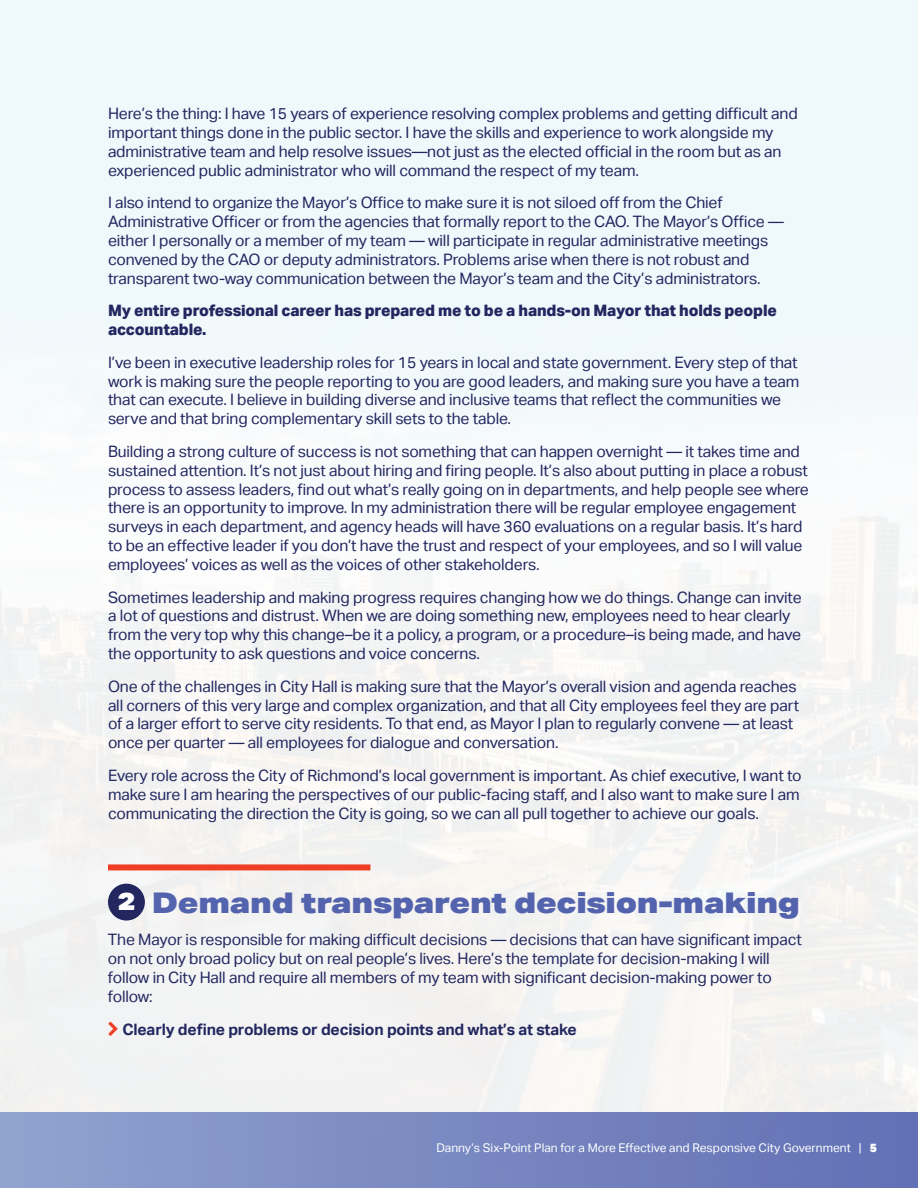
<style>
.page{position:relative;width:918px;height:1188px;background:#f2f8fb}
.page>*{position:absolute;margin:0;border:0;box-sizing:border-box;transform-origin:0 0}
.t1{font:900 28.5px "Aktiv Grotesk Ex";letter-spacing:-.01em;color:#5363ae}
.t2{font:15.75px/18.9px "Aktiv Grotesk";letter-spacing:-.01em;color:#222760}
.t3{font:800 15.75px/18.9px "Aktiv Grotesk";letter-spacing:-.01em;color:#222760}
.t4{font:700 15.75px "Aktiv Grotesk";letter-spacing:-.01em;color:#222760}
.t5{font:12px "Aktiv Grotesk";color:#fff}
.s1{font-size:24.75px;color:#fff}
.s2{font-weight:900}
</style>
<div class="page">
<div style="left:0;top:1112px;width:918px;height:76px;background:linear-gradient(to right,#91a3cf,#626fb4)"></div>
<div style="left:108px;top:864px;width:262px;height:6px;background:#ef3e23"></div>
<div style="left:108px;top:884px;width:37px;height:37px;background:#222760;border-radius:50%"></div>
<p class="t2" style="left:108px;top:104px;width:691px">Here’s the thing: I have 15 years of experience resolving complex problems and getting difficult and important things done in the public sector. I have the skills and experience to work alongside my administrative team and help resolve issues—not just as the elected official in the room but as an experienced public administrator who will command the respect of my team.</p>
<p class="t2" style="left:108px;top:193px;width:677px">I also intend to organize the Mayor’s Office to make sure it is not siloed off from the Chief Administrative Officer or from the agencies that formally report to the CAO. The Mayor’s Office — either I personally or a member of my team — will participate in regular administrative meetings convened by the CAO or deputy administrators. Problems arise when there is not robust and transparent two-way communication between the Mayor’s team and the City’s administrators.</p>
<p class="t3" style="left:108px;top:301px;width:670px">My entire professional career has prepared me to be a hands-on Mayor that holds people accountable.</p>
<p class="t2" style="left:108px;top:353px;width:693px">I’ve been in executive leadership roles for 15 years in local and state government. Every step of that work is making sure the people reporting to you are good leaders, and making sure you have a team that can execute. I believe in building diverse and inclusive teams that reflect the communities we serve and that bring complementary skill sets to the table.</p>
<p class="t2" style="left:108px;top:442px;width:702px">Building a strong culture of success is not something that can happen overnight — it takes time and sustained attention. It’s not just about hiring and firing people. It’s also about putting in place a robust process to assess leaders, find out what’s really going on in departments, and help people see where there is an opportunity to improve. In my administration there will be regular employee engagement surveys in each department, and agency heads will have 360 evaluations on a regular basis. It’s hard to be an effective leader if you don’t have the trust and respect of your employees, and so I will value employees’ voices as well as the voices of other stakeholders.</p>
<p class="t2" style="left:108px;top:588px;width:695px">Sometimes leadership and making progress requires changing how we do things. Change can invite a lot of questions and distrust. When we are doing something new, employees need to hear clearly from the very top why this change–be it a policy, a program, or a procedure–is being made, and have the opportunity to ask questions and voice concerns.</p>
<p class="t2" style="left:108px;top:677px;width:693px">One of the challenges in City Hall is making sure that the Mayor’s overall vision and agenda reaches all corners of this very large and complex organization, and that all City employees feel they are part of a larger effort to serve city residents. To that end, as Mayor I plan to regularly convene — at least once per quarter — all employees for dialogue and conversation.</p>
<p class="t2" style="left:108px;top:766px;width:695px">Every role across the City of Richmond’s local government is important. As chief executive, I want to make sure I am hearing the perspectives of our public-facing staff, and I also want to make sure I am communicating the direction the City is going, so we can all pull together to achieve our goals.</p>
<h1 class="t1" style="left:118px;top:884px;width:684px"><span class="s1">2</span> Demand transparent decision-making</h1>
<p class="t2" style="left:108px;top:931px;width:695px">The Mayor is responsible for making difficult decisions — decisions that can have significant impact on not only broad policy but on real people’s lives. Here’s the template for decision-making I will follow in City Hall and require all members of my team with significant decision-making power to follow:</p>
<p class="t4" style="left:122px;top:1020px;width:456px">Clearly define problems or decision points and what’s at stake</p>
<p class="t5" style="left:437px;top:1141px;width:442px">Danny’s Six-Point Plan for a More Effective and Responsive City Government | <span class="s2">5</span></p>
</div>
